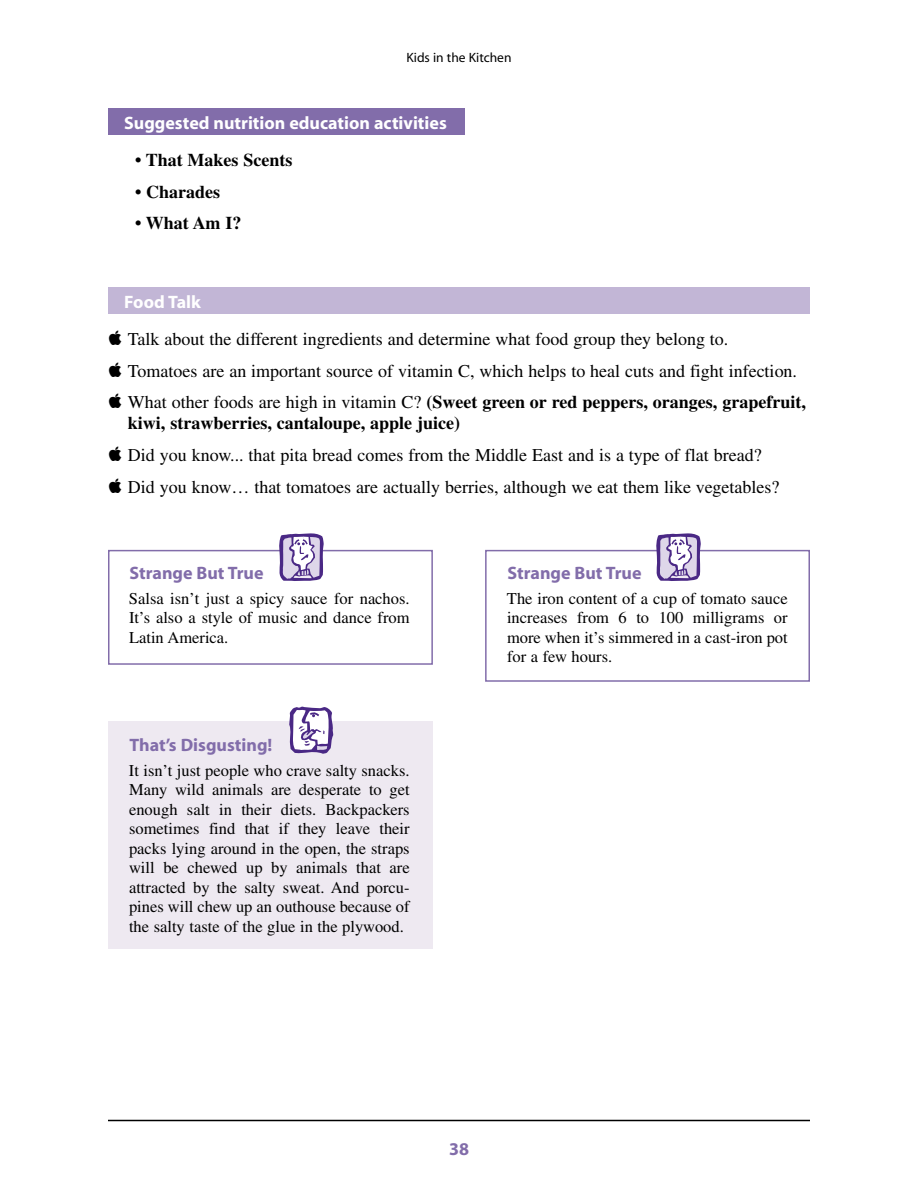
<style>
.page{position:relative;width:918px;height:1188px;background:#fff}
.page>*{position:absolute;margin:0;border:0;box-sizing:border-box;transform-origin:0 0}
.t1{font:18px/31.8px "Times";color:#000}
.t2{font:700 18px "Times";color:#000}
.t3{font:700 18px "Myriad";color:#826daa}
.t4{font:700 18px "Myriad";color:#fff}
.t5{font:16.5px/19.5px "Times";color:#000;text-align:justify}
.t6{font:13.5px "Myriad";color:#000}
.s1{font-weight:700}
</style>
<div class="page">
<div style="left:108px;top:287px;width:702px;height:27px;background:#c2b6d6"></div>
<div style="left:108px;top:108px;width:357px;height:27px;background:#826daa"></div>
<hr style="left:108px;top:1120px;width:702px;height:1px;background:#000">
<div style="left:108px;top:550px;width:325px;height:115px;border:2px solid #826daa"></div>
<svg style="left:278px;top:533px;width:46px;height:48px"></svg>
<div style="left:485px;top:550px;width:325px;height:132px;border:2px solid #826daa"></div>
<svg style="left:655px;top:533px;width:46px;height:48px"></svg>
<div style="left:108px;top:722px;width:325px;height:227px;background:#eee9f1"></div>
<svg style="left:289px;top:706px;width:45px;height:48px"></svg>
<p class="t6" style="left:406px;top:52px;width:107px">Kids in the Kitchen</p>
<p class="t4" style="left:124px;top:116px;width:324px">Suggested nutrition education activities</p>
<p class="t2" style="left:135px;top:153px;width:159px">• That Makes Scents</p>
<p class="t2" style="left:135px;top:185px;width:87px">• Charades</p>
<p class="t2" style="left:135px;top:217px;width:108px">• What Am I?</p>
<p class="t4" style="left:124px;top:295px;width:78px">Food Talk</p>
<p class="t1" style="left:128px;top:325px;width:679px">Talk about the different ingredients and determine what food group they belong to.<br>Tomatoes are an important source of vitamin C, which helps to heal cuts and fight infection.<br>What other foods are high in vitamin C? <span class="s1">(Sweet green or red peppers, oranges, grapefruit,</span></p>
<p class="t2" style="left:128px;top:417px;width:334px">kiwi, strawberries, cantaloupe, apple juice)</p>
<p class="t1" style="left:128px;top:441px;width:653px">Did you know... that pita bread comes from the Middle East and is a type of flat bread?<br>Did you know… that tomatoes are actually berries, although we eat them like vegetables?</p>
<p class="t3" style="left:130px;top:566px;width:135px">Strange But True</p>
<p class="t5" style="left:129px;top:590px;width:282px">Salsa isn’t just a spicy sauce for nachos.<br>It’s also a style of music and dance from Latin America.</p>
<p class="t3" style="left:130px;top:738px;width:144px">That’s Disgusting!</p>
<p class="t5" style="left:129px;top:762px;width:282px">It isn’t just people who crave salty snacks.<br>Many wild animals are desperate to get enough salt in their diets. Backpackers sometimes find that if they leave their packs lying around in the open, the straps will be chewed up by animals that are attracted by the salty sweat. And porcu&shy;pines will chew up an outhouse because of the salty taste of the glue in the plywood.</p>
<p class="t3" style="left:508px;top:566px;width:135px">Strange But True</p>
<p class="t5" style="left:507px;top:590px;width:282px">The iron content of a cup of tomato sauce increases from 6 to 100 milligrams or more when it’s simmered in a cast-iron pot for a few hours.</p>
<p class="t3" style="left:449px;top:1142px;width:21px">38</p>
</div>
